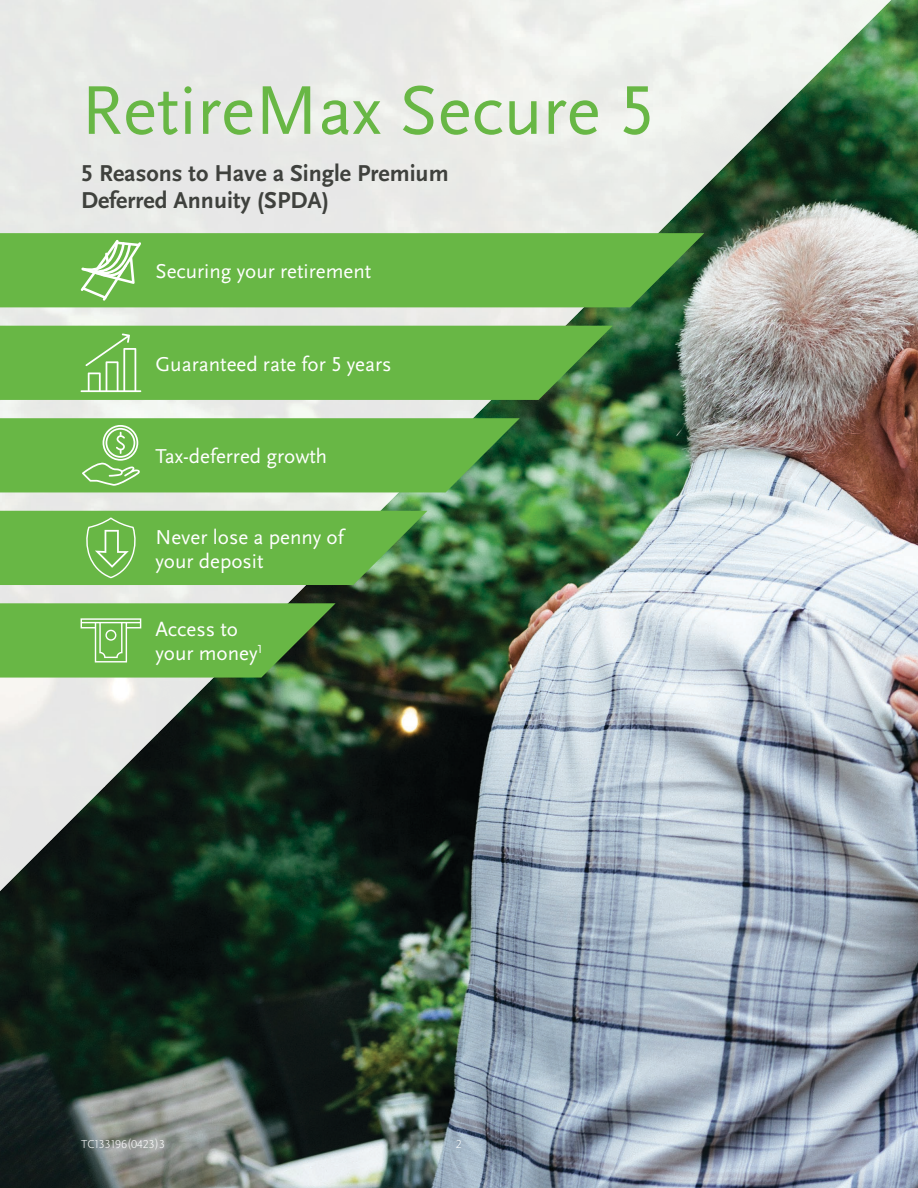
<style>
.page{position:relative;width:918px;height:1188px;background:#fff}
.page>*{position:absolute;margin:0;border:0;box-sizing:border-box;transform-origin:0 0}
.t1{font:72px "Scala Sans OT";color:#68b745}
.t2{font:700 24px/27px "Scala Sans OT";color:#3f413d}
.t3{font:21px/24px "Scala Sans OT";color:#fff}
.t4{font:300 12px "Scala Sans OT";color:#fff}
</style>
<div class="page">
<img style="left:0;top:0;width:918px;height:1188px">
<div style="left:0;top:0;width:419px;height:326px;background:#e8e8e7"></div>
<img style="left:419px;top:0;width:263px;height:233px">
<img style="left:681px;top:0;width:158px;height:105px">
<img style="left:839px;top:0;width:52px;height:52px">
<img style="left:681px;top:104px;width:106px;height:54px">
<img style="left:681px;top:157px;width:53px;height:53px">
<img style="left:419px;top:307px;width:158px;height:19px">
<img style="left:576px;top:307px;width:54px;height:8px">
<img style="left:0;top:400px;width:315px;height:203px">
<div style="left:314px;top:400px;width:157px;height:18px;background:#e8e8e7"></div>
<img style="left:471px;top:400px;width:54px;height:20px">
<img style="left:314px;top:492px;width:106px;height:19px">
<img style="left:0;top:678px;width:158px;height:109px">
<img style="left:157px;top:678px;width:105px;height:4px">
<img style="left:157px;top:681px;width:53px;height:53px">
<img style="left:0;top:786px;width:105px;height:53px">
<img style="left:0;top:839px;width:52px;height:52px">
<div style="left:0;top:233px;width:704px;height:74px;background:#68b745"></div>
<svg style="left:0;top:326px;width:613px;height:74px;background:#65b244"></svg>
<svg style="left:81px;top:240px;width:60px;height:61px"></svg>
<svg style="left:81px;top:333px;width:60px;height:59px;background:#80c263"></svg>
<svg style="left:0;top:418px;width:520px;height:74px;background:#67b449"></svg>
<svg style="left:0;top:603px;width:336px;height:75px;background:#65ac46"></svg>
<svg style="left:0;top:511px;width:428px;height:74px;background:#67b248"></svg>
<h1 class="t1" style="left:81px;top:67px;width:575px">RetireMax Secure 5</h1>
<p class="t2" style="left:81px;top:160px;width:369px">5 Reasons to Have a Single Premium<br>Deferred Annuity (SPDA)</p>
<p class="t3" style="left:155px;top:259px;width:217px">Securing your retirement</p>
<p class="t3" style="left:155px;top:352px;width:238px">Guaranteed rate for 5 years</p>
<p class="t3" style="left:155px;top:444px;width:173px">Tax-deferred growth</p>
<p class="t3" style="left:155px;top:525px;width:190px">Never lose a penny of your deposit</p>
<p class="t3" style="left:155px;top:617px;width:108px">Access to your money<sup>1</sup></p>
<p class="t4" style="left:81px;top:1136px;width:86px">TC133196(0423)3</p>
<p class="t4" style="left:456px;top:1136px;width:7px">2</p>
</div>
